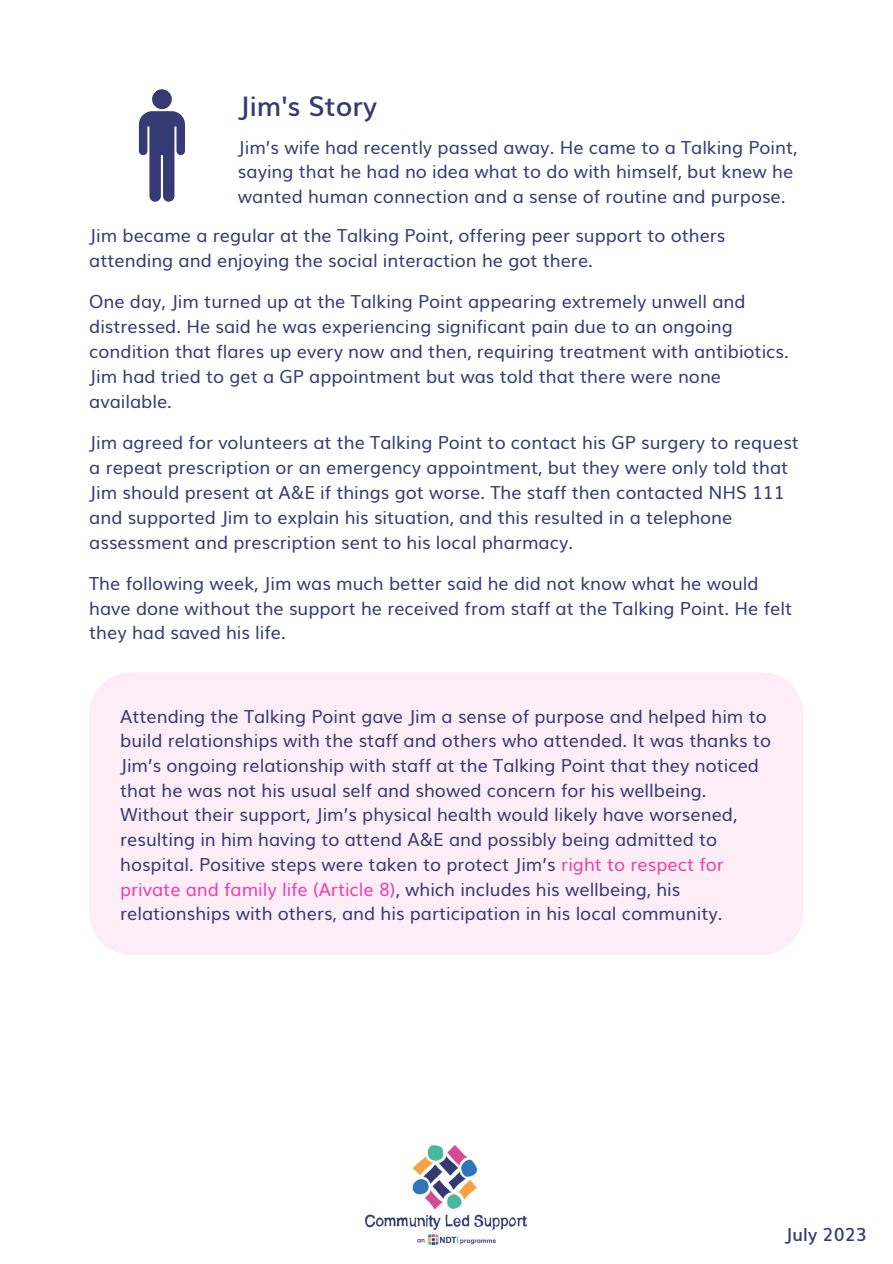
<style>
.page{position:relative;width:893px;height:1264px;background:#fff}
.page>*{position:absolute;margin:0;border:0;box-sizing:border-box;transform-origin:0 0}
.t1{font:600 27px "Muli";color:#363b73}
.t2{font:18px/25px "Muli";color:#363b73}
.t3{font:600 18px "Muli";color:#363b73}
.s1{color:#ed40a9}
</style>
<div class="page">
<img style="left:366px;top:1145px;width:160px;height:98px">
<div style="left:89px;top:672px;width:714px;height:282px;background:#fdedf6"></div>
<div style="left:152px;top:89px;width:20px;height:20px;background:#363b73;border-radius:50%"></div>
<svg style="left:139px;top:111px;width:46px;height:91px"></svg>
<p class="t1" style="left:238px;top:84px;width:141px">Jim's Story</p>
<p class="t2" style="left:238px;top:133px;width:561px">Jim’s wife had recently passed away. He came to a Talking Point, saying that he had no idea what to do with himself, but knew he wanted human connection and a sense of routine and purpose.</p>
<p class="t2" style="left:89px;top:221px;width:637px">Jim became a regular at the Talking Point, offering peer support to others attending and enjoying the social interaction he got there.</p>
<p class="t2" style="left:89px;top:287px;width:701px">One day, Jim turned up at the Talking Point appearing extremely unwell and distressed. He said he was experiencing significant pain due to an ongoing condition that flares up every now and then, requiring treatment with antibiotics.<br>Jim had tried to get a GP appointment but was told that there were none available.</p>
<p class="t2" style="left:89px;top:428px;width:711px">Jim agreed for volunteers at the Talking Point to contact his GP surgery to request a repeat prescription or an emergency appointment, but they were only told that Jim should present at A&amp;E if things got worse. The staff then contacted NHS 111 and supported Jim to explain his situation, and this resulted in a telephone assessment and prescription sent to his local pharmacy.</p>
<p class="t2" style="left:89px;top:569px;width:704px">The following week, Jim was much better said he did not know what he would have done without the support he received from staff at the Talking Point. He felt they had saved his life.</p>
<p class="t2" style="left:120px;top:702px;width:652px">Attending the Talking Point gave Jim a sense of purpose and helped him to build relationships with the staff and others who attended. It was thanks to Jim’s ongoing relationship with staff at the Talking Point that they noticed that he was not his usual self and showed concern for his wellbeing.<br>Without their support, Jim’s physical health would likely have worsened, resulting in him having to attend A&amp;E and possibly being admitted to hospital. Positive steps were taken to protect Jim’s <span class="s1">right to respect for private and family life (Article 8)</span>, which includes his wellbeing, his relationships with others, and his participation in his local community.</p>
<p class="t3" style="left:784px;top:1220px;width:84px">July 2023</p>
</div>
